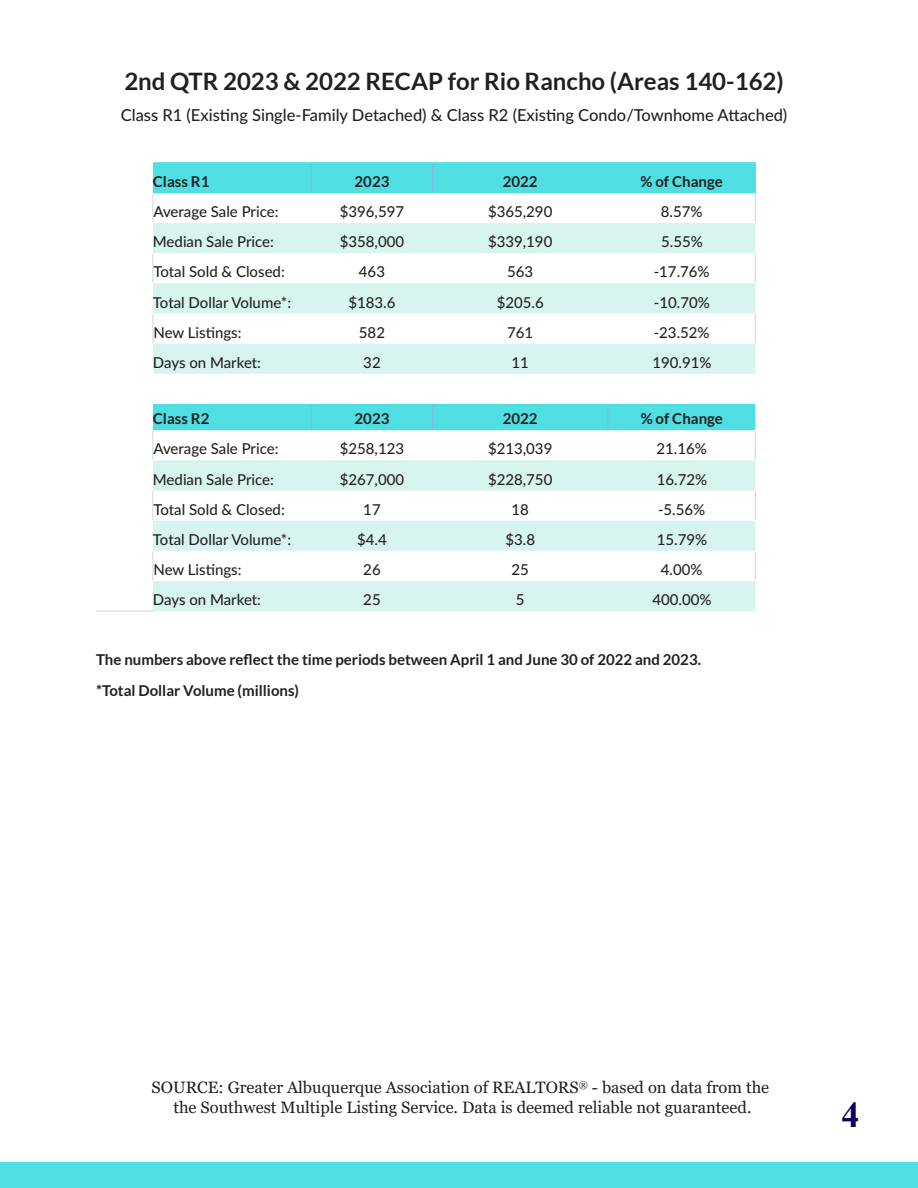
<style>
.page{position:relative;width:918px;height:1188px;background:#fff}
.page>*{position:absolute;margin:0;border:0;box-sizing:border-box;transform-origin:0 0}
.t1{font:700 36px "Times New Roman";color:#0e0059}
.t2{font:700 24px "Lato";color:#231f20}
.t3{font:16.5px "Georgia";color:#231f20}
.t4{font:500 16.5px "Lato";color:#231f20}
.t5{font:500 15px "Lato";color:#231f20}
.t6{font:700 15px "Lato";color:#231f20}
</style>
<div class="page">
<svg style="left:153px;top:163px;width:602px;height:59px"></svg>
<svg style="left:153px;top:223px;width:602px;height:388px;fill:#d8f4ef"></svg>
<svg style="left:432px;top:163px;width:1px;height:29px"></svg>
<svg style="left:152px;top:194px;width:1px;height:28px"></svg>
<svg style="left:152px;top:254px;width:1px;height:29px"></svg>
<svg style="left:755px;top:254px;width:1px;height:29px"></svg>
<svg style="left:152px;top:314px;width:1px;height:29px"></svg>
<svg style="left:755px;top:314px;width:1px;height:29px"></svg>
<svg style="left:432px;top:404px;width:1px;height:26px"></svg>
<svg style="left:607px;top:404px;width:1px;height:26px"></svg>
<svg style="left:152px;top:431px;width:1px;height:29px"></svg>
<svg style="left:755px;top:431px;width:1px;height:29px"></svg>
<svg style="left:152px;top:491px;width:1px;height:29px"></svg>
<svg style="left:755px;top:491px;width:1px;height:29px"></svg>
<svg style="left:152px;top:552px;width:1px;height:28px"></svg>
<svg style="left:755px;top:552px;width:1px;height:28px"></svg>
<hr style="left:96px;top:611px;width:58px;height:1px;background:#d8d8d8">
<hr style="left:311px;top:162px;width:122px;height:1px;background:#4fdfe3">
<hr style="left:433px;top:162px;width:175px;height:1px;background:#4fdfe3">
<hr style="left:608px;top:162px;width:148px;height:1px;background:#4fdfe3">
<svg style="left:755px;top:163px;width:1px;height:59px"></svg>
<hr style="left:311px;top:192px;width:122px;height:1px;background:#4fdfe3">
<hr style="left:433px;top:192px;width:175px;height:1px;background:#4fdfe3">
<hr style="left:608px;top:192px;width:148px;height:1px;background:#4fdfe3">
<hr style="left:154px;top:162px;width:157px;height:1px;background:#4fdfe3">
<svg style="left:311px;top:163px;width:1px;height:29px"></svg>
<hr style="left:153px;top:192px;width:158px;height:1px;background:#4fdfe3">
<svg style="left:311px;top:404px;width:1px;height:26px"></svg>
<div style="left:0;top:1163px;width:918px;height:25px;background:#4fdfe3"></div>
<p class="t2" style="left:124px;top:68px;width:661px">2nd QTR 2023 &amp; 2022 RECAP for Rio Rancho (Areas 140-162)</p>
<p class="t4" style="left:121px;top:103px;width:668px">Class R1 (Existing Single-Family Detached) &amp; Class R2 (Existing Condo/Townhome Attached)</p>
<p class="t6" style="left:153px;top:173px;width:58px">Class R1</p>
<p class="t6" style="left:355px;top:173px;width:36px">2023</p>
<p class="t6" style="left:503px;top:173px;width:36px">2022</p>
<p class="t6" style="left:641px;top:173px;width:84px">% of Change</p>
<p class="t5" style="left:153px;top:201px;width:126px">Average Sale Price:</p>
<p class="t5" style="left:340px;top:201px;width:66px">$396,597</p>
<p class="t5" style="left:488px;top:201px;width:66px">$365,290</p>
<p class="t5" style="left:661px;top:201px;width:43px">8.57%</p>
<p class="t5" style="left:153px;top:231px;width:122px">Median Sale Price:</p>
<p class="t5" style="left:340px;top:231px;width:66px">$358,000</p>
<p class="t5" style="left:488px;top:231px;width:66px">$339,190</p>
<p class="t5" style="left:661px;top:231px;width:43px">5.55%</p>
<p class="t5" style="left:153px;top:261px;width:133px">Total Sold &amp; Closed:</p>
<p class="t5" style="left:359px;top:261px;width:28px">463</p>
<p class="t5" style="left:507px;top:261px;width:28px">563</p>
<p class="t5" style="left:654px;top:261px;width:57px">-17.76%</p>
<p class="t5" style="left:153px;top:291px;width:140px">Total Dollar Volume*:</p>
<p class="t5" style="left:348px;top:291px;width:49px">$183.6</p>
<p class="t5" style="left:497px;top:291px;width:49px">$205.6</p>
<p class="t5" style="left:654px;top:291px;width:57px">-10.70%</p>
<p class="t5" style="left:153px;top:321px;width:90px">New Listings:</p>
<p class="t5" style="left:359px;top:321px;width:28px">582</p>
<p class="t5" style="left:507px;top:321px;width:28px">761</p>
<p class="t5" style="left:654px;top:321px;width:57px">-23.52%</p>
<p class="t5" style="left:153px;top:352px;width:110px">Days on Market:</p>
<p class="t5" style="left:363px;top:352px;width:19px">32</p>
<p class="t5" style="left:512px;top:352px;width:19px">11</p>
<p class="t5" style="left:652px;top:352px;width:61px">190.91%</p>
<p class="t6" style="left:153px;top:410px;width:58px">Class R2</p>
<p class="t6" style="left:355px;top:410px;width:36px">2023</p>
<p class="t6" style="left:503px;top:410px;width:36px">2022</p>
<p class="t6" style="left:641px;top:410px;width:84px">% of Change</p>
<p class="t5" style="left:153px;top:438px;width:126px">Average Sale Price:</p>
<p class="t5" style="left:340px;top:438px;width:66px">$258,123</p>
<p class="t5" style="left:488px;top:438px;width:66px">$213,039</p>
<p class="t5" style="left:656px;top:438px;width:52px">21.16%</p>
<p class="t5" style="left:153px;top:468px;width:122px">Median Sale Price:</p>
<p class="t5" style="left:340px;top:468px;width:66px">$267,000</p>
<p class="t5" style="left:488px;top:468px;width:66px">$228,750</p>
<p class="t5" style="left:657px;top:468px;width:52px">16.72%</p>
<p class="t5" style="left:153px;top:498px;width:133px">Total Sold &amp; Closed:</p>
<p class="t5" style="left:363px;top:498px;width:19px">17</p>
<p class="t5" style="left:512px;top:498px;width:19px">18</p>
<p class="t5" style="left:658px;top:498px;width:49px">-5.56%</p>
<p class="t5" style="left:153px;top:529px;width:140px">Total Dollar Volume*:</p>
<p class="t5" style="left:357px;top:529px;width:31px">$4.4</p>
<p class="t5" style="left:505px;top:529px;width:31px">$3.8</p>
<p class="t5" style="left:657px;top:529px;width:52px">15.79%</p>
<p class="t5" style="left:153px;top:559px;width:90px">New Listings:</p>
<p class="t5" style="left:363px;top:559px;width:19px">26</p>
<p class="t5" style="left:512px;top:559px;width:19px">25</p>
<p class="t5" style="left:661px;top:559px;width:43px">4.00%</p>
<p class="t5" style="left:153px;top:589px;width:110px">Days on Market:</p>
<p class="t5" style="left:363px;top:589px;width:19px">25</p>
<p class="t5" style="left:516px;top:589px;width:10px">5</p>
<p class="t5" style="left:652px;top:589px;width:61px">400.00%</p>
<p class="t6" style="left:96px;top:651px;width:607px">The numbers above reflect the time periods between April 1 and June 30 of 2022 and 2023.</p>
<p class="t6" style="left:96px;top:681px;width:205px">*Total Dollar Volume (millions)</p>
<p class="t3" style="left:152px;top:1078px;width:619px">SOURCE: Greater Albuquerque Association of REALTORS<sup>®</sup> - based on data from the</p>
<p class="t3" style="left:173px;top:1098px;width:580px">the Southwest Multiple Listing Service. Data is deemed reliable not guaranteed.</p>
<p class="t1" style="left:842px;top:1089px;width:19px">4</p>
</div>
